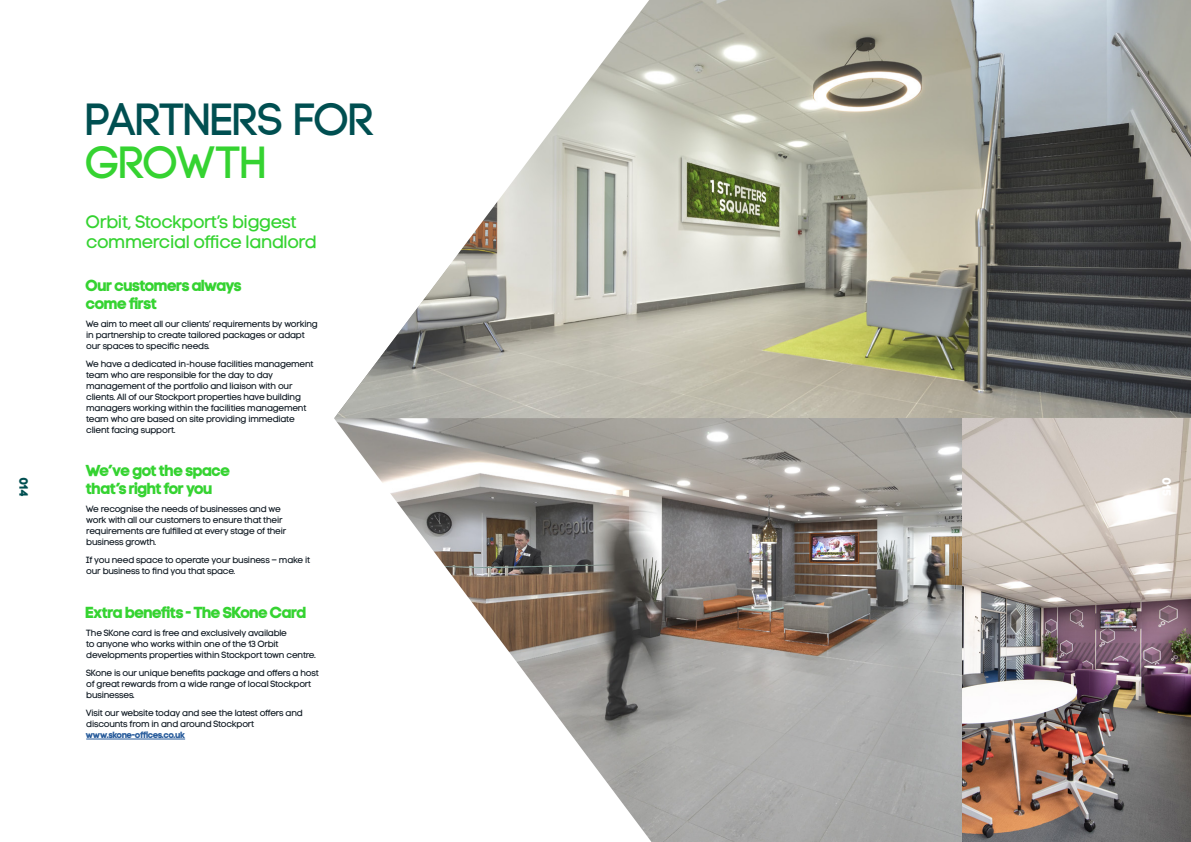
<style>
.page{position:relative;width:1191px;height:842px;background:#fff}
.page>*{position:absolute;margin:0;border:0;box-sizing:border-box;transform-origin:0 0}
.t1{font:45px "Code Pro LC";color:#004f51}
.t2{font:45px "Code Pro LC";color:#35d331}
.t3{font:18px/20px "Code Pro LC";letter-spacing:-.02em;color:#35d331}
.t4{font:16px/18px "Code Pro Bold LC";letter-spacing:-.02em;color:#35d331}
.t5{font:12px "Code Pro Bold LC";color:#004f51}
.t6{font:12px "Code Pro Bold LC";color:#fff}
.t7{font:9px/11px "Code Pro LC";letter-spacing:-.02em;color:#0e1821}
.t8{font:9px "Code Pro Bold LC";letter-spacing:-.02em;color:#275b9b}
</style>
<div class="page">
<img style="left:962px;top:418px;width:229px;height:424px">
<img style="left:334px;top:418px;width:628px;height:424px">
<img style="left:334px;top:0;width:857px;height:418px">
<hr style="left:86px;top:739px;width:99px;height:1px;background:#275b9b">
<h1 class="t1" style="left:86px;top:95px;width:289px">PARTNERS FOR</h1>
<h1 class="t2" style="left:86px;top:138px;width:182px">GROWTH</h1>
<h2 class="t3" style="left:86px;top:212px;width:232px">Orbit, Stockport’s biggest commercial office landlord</h2>
<h3 class="t4" style="left:86px;top:276px;width:157px">Our customers always come first</h3>
<p class="t7" style="left:86px;top:318px;width:233px">We aim to meet all our clients’ requirements by working in partnership to create tailored packages or adapt our spaces to specific needs.</p>
<p class="t7" style="left:86px;top:358px;width:229px">We have a dedicated in-house facilities management team who are responsible for the day to day management of the portfolio and liaison with our clients. All of our Stockport properties have building managers working within the facilities management team who are based on site providing immediate client facing support.</p>
<h3 class="t4" style="left:86px;top:461px;width:146px">We’ve got the space that’s right for you</h3>
<p class="t7" style="left:86px;top:503px;width:202px">We recognise the needs of businesses and we work with all our customers to ensure that their requirements are fulfilled at every stage of their business growth.</p>
<p class="t7" style="left:86px;top:554px;width:225px">If you need space to operate your business – make it our business to find you that space.</p>
<h3 class="t4" style="left:86px;top:603px;width:221px">Extra benefits - The SKone Card</h3>
<p class="t7" style="left:86px;top:628px;width:231px">The SKone card is free and exclusively available<br>to anyone who works within one of the 13 Orbit developments properties within Stockport town centre.</p>
<p class="t7" style="left:86px;top:668px;width:234px">SKone is our unique benefits package and offers a host of great rewards from a wide range of local Stockport businesses.</p>
<p class="t7" style="left:86px;top:708px;width:218px">Visit our website today and see the latest offers and discounts from in and around Stockport</p>
<p class="t8" style="left:86px;top:730px;width:100px">www.skone-offices.co.uk</p>
<h3 class="t5" style="left:31px;top:478px;width:20px;rotate:90deg">014</h3>
<h3 class="t6" style="left:1174px;top:478px;width:20px;rotate:90deg">015</h3>
</div>
